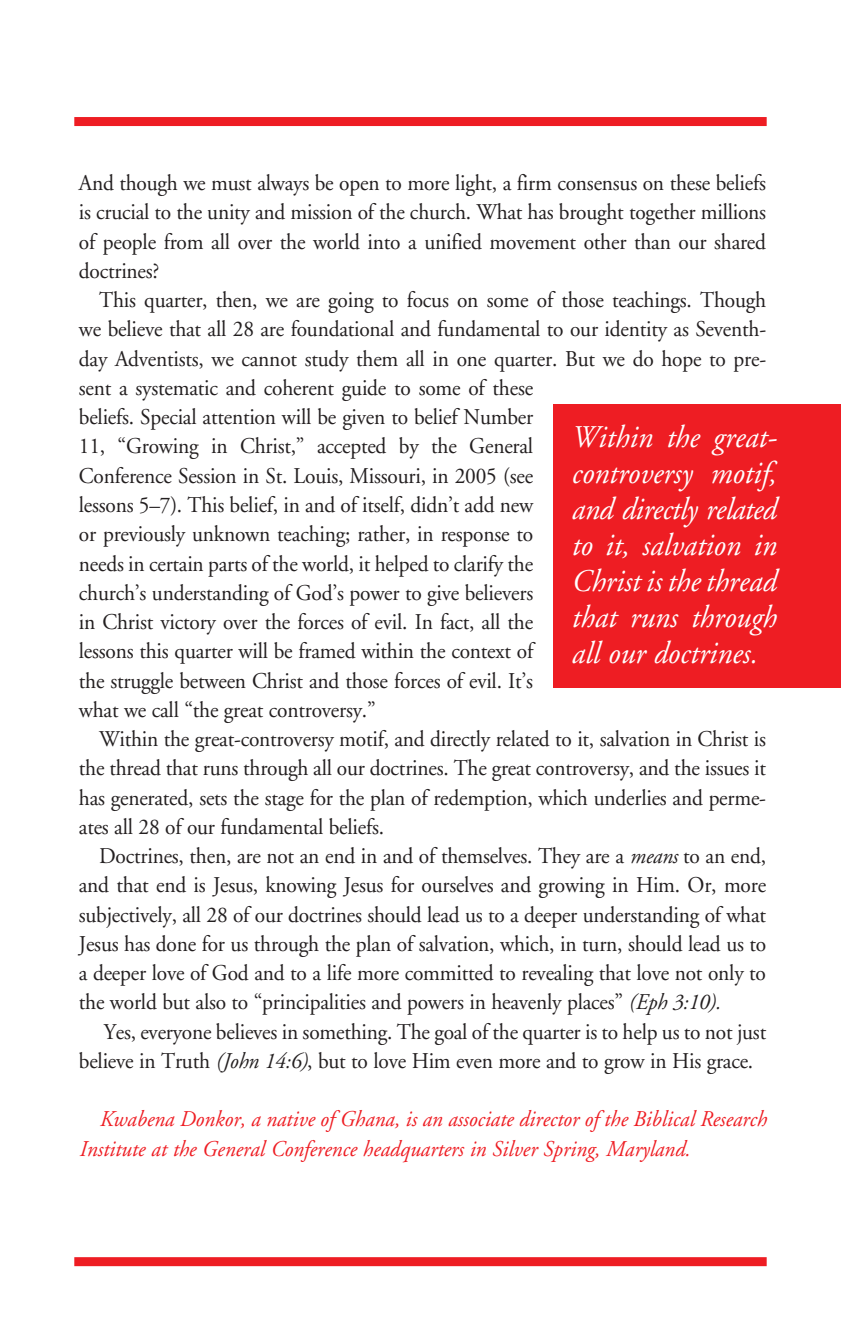
<style>
.page{position:relative;width:841px;height:1337px;background:#fff}
.page>*{position:absolute;margin:0;border:0;box-sizing:border-box;transform-origin:0 0}
.t1{font:italic 31.5px/36px "Adobe Garamond";color:#fff;text-align:justify;scale:.95 1}
.t2{font:22.5px/29.2px "Adobe Garamond";letter-spacing:-.01em;color:#231f20;text-align:justify;scale:.95 1}
.t3{font:italic 22.5px/29.2px "Adobe Garamond";color:#ee1d23;scale:.95 1}
.s1{font-style:italic}
</style>
<div class="page">
<div style="left:74px;top:117px;width:692px;height:9px;background:#ee1d23"></div>
<div style="left:74px;top:1257px;width:692px;height:9px;background:#ee1d23"></div>
<div style="left:553px;top:404px;width:287px;height:284px;background:#ee1d23"></div>
<p class="t2" style="left:79px;top:169px;width:724px">And though we must always be open to more light, a firm consensus on these beliefs is crucial to the unity and mission of the church. What has brought together millions of people from all over the world into a unified movement other than our shared doctrines?</p>
<p class="t2" style="left:79px;top:286px;width:725px;text-align:left;text-indent:20px">This quarter, then, we are going to focus on some of those teachings. Though we believe that all 28 are foundational and fundamental to our identity as Seventh&shy;day Adventists, we cannot study them all in one quarter. But we do hope to pre&shy;sent a systematic and coherent guide to some of these<br>beliefs. Special attention will be given to belief Number<br>11, “Growing in Christ,” accepted by the General<br>Conference Session in St. Louis, Missouri, in 2005 (see<br>lessons 5–7). This belief, in and of itself, didn’t add new<br>or previously unknown teaching; rather, in response to<br>needs in certain parts of the world, it helped to clarify the<br>church’s understanding of God’s power to give believers<br>in Christ victory over the forces of evil. In fact, all the<br>lessons this quarter will be framed within the context of<br>the struggle between Christ and those forces of evil. It’s<br>what we call “the great controversy.”</p>
<p class="t2" style="left:79px;top:725px;width:724px;text-indent:20px">Within the great-controversy motif, and directly related to it, salvation in Christ is the thread that runs through all our doctrines. The great controversy, and the issues it has generated, sets the stage for the plan of redemption, which underlies and perme&shy;ates all 28 of our fundamental beliefs.</p>
<p class="t2" style="left:79px;top:842px;width:725px;text-indent:20px">Doctrines, then, are not an end in and of themselves. They are a <span class="s1">means</span> to an end, and that end is Jesus, knowing Jesus for ourselves and growing in Him. Or, more subjectively, all 28 of our doctrines should lead us to a deeper understanding of what Jesus has done for us through the plan of salvation, which, in turn, should lead us to a deeper love of God and to a life more committed to revealing that love not only to the world but also to “principalities and powers in heavenly places” <span class="s1">(Eph 3:10).</span></p>
<p class="t2" style="left:79px;top:1017px;width:724px;text-indent:25px">Yes, everyone believes in something. The goal of the quarter is to help us to not just believe in Truth <span class="s1">(John 14:6)</span>, but to love Him even more and to grow in His grace.</p>
<p class="t3" style="left:79px;top:1105px;width:725px;text-indent:20px">Kwabena Donkor, a native of Ghana, is an associate director of the Biblical Research<br>Institute at the General Conference headquarters in Silver Spring, Maryland.</p>
<p class="t1" style="left:571px;top:420px;width:218px">Within the great&shy;controversy motif, and directly related to it, salvation in Christ is the thread that runs through all our doctrines.</p>
</div>
